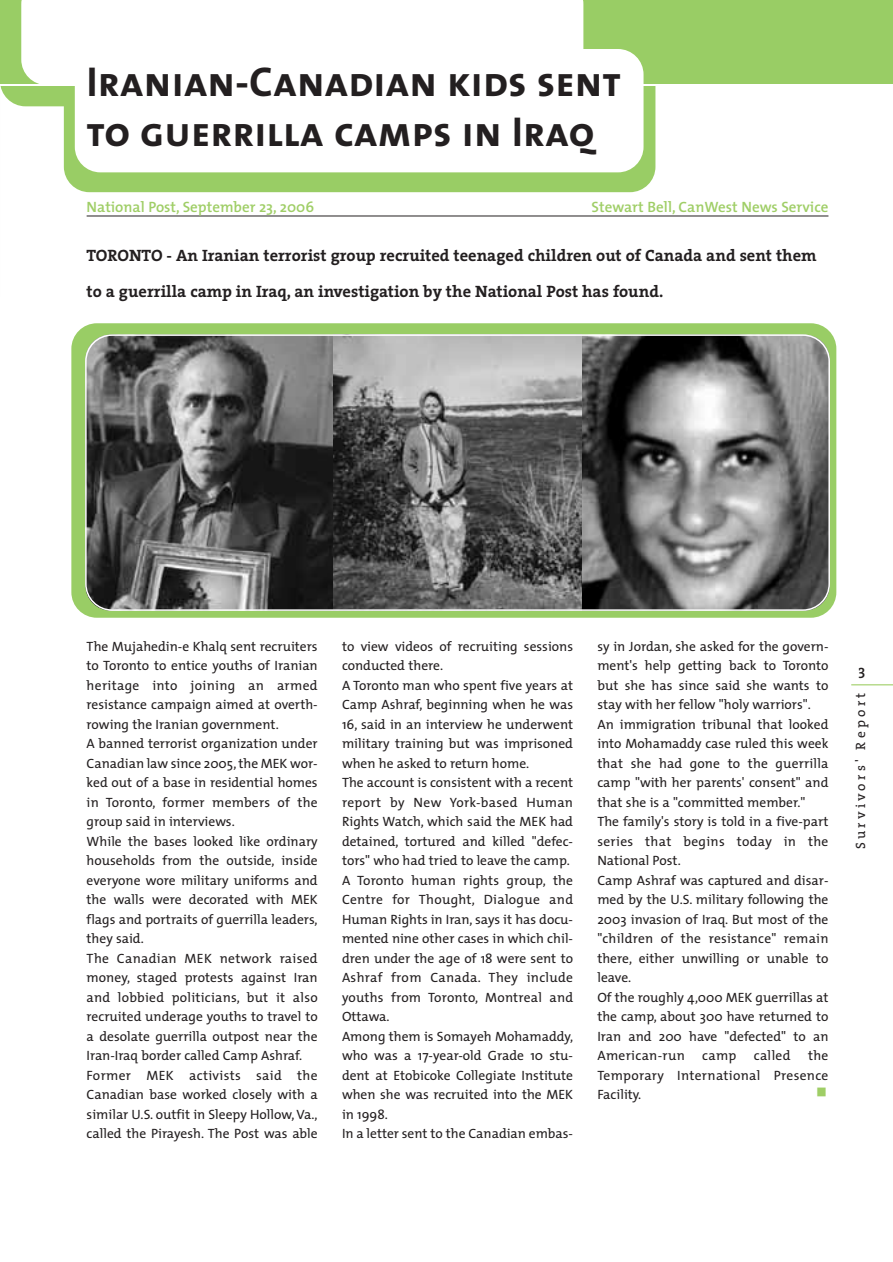
<style>
.page{position:relative;width:893px;height:1262px;background:#fff}
.page>*{position:absolute;margin:0;border:0;box-sizing:border-box;transform-origin:0 0}
.t1{font:42px/49.5px "The Mix Bold Caps";color:#231f20}
.t2{font:700 16.5px/36px "The Serif";color:#231f20}
.t3{font:600 15px "The Mix";color:#9fce66}
.t4{font:15px "The Serif Semi Bold Caps";color:#231f20}
.t5{font:13.5px/19.5px "The Mix";color:#231f20}
.t6{font:13.5px "The Serif";letter-spacing:.245em;color:#231f20}
</style>
<div class="page">
<div style="left:71px;top:323px;width:765px;height:294px;background:#99cd65;border-radius:26px"></div>
<div style="left:0;top:0;width:892px;height:85px;background:#99cd65"></div>
<div style="left:0;top:13px;width:585px;height:93px;background:#99cd65;border-radius:26px"></div>
<div style="left:64px;top:13px;width:591px;height:179px;background:#99cd65;border-radius:26px"></div>
<div style="left:21px;top:0;width:562px;height:84px;background:#fff"></div>
<div style="left:75px;top:49px;width:568px;height:123px;background:#fff;border-radius:26px"></div>
<hr style="left:850px;top:684px;width:42px;height:1px;background:#9fce66">
<hr style="left:0;top:84px;width:892px;height:2px;background:#fff">
<hr style="left:87px;top:216px;width:741px;height:1px;background:#231f20">
<svg style="left:85px;top:334px;width:744px;height:277px;background:#6a6b6a"></svg>
<h1 class="t1" style="left:87px;top:57px;width:535px">Iranian-Canadian kids sent to guerrilla camps in Iraq</h1>
<p class="t3" style="left:87px;top:201px;width:229px">National Post, September 23, 2006</p>
<p class="t3" style="left:591px;top:201px;width:238px">Stewart Bell, CanWest News Service</p>
<p class="t2" style="left:87px;top:239px;width:731px">TORONTO - An Iranian terrorist group recruited teenaged children out of Canada and sent them to a guerrilla camp in Iraq, an investigation by the National Post has found.</p>
<p class="t5" style="left:87px;top:638px;width:232px">The Mujahedin-e Khalq sent recruiters to Toronto to entice youths of Iranian heritage into joining an armed resistance campaign aimed at overth&shy;rowing the Iranian government.<br>A banned terrorist organization under Canadian law since 2005, the MEK wor&shy;ked out of a base in residential homes in Toronto, former members of the group said in interviews.<br>While the bases looked like ordinary households from the outside, inside everyone wore military uniforms and the walls were decorated with MEK flags and portraits of guerrilla leaders, they said.<br>The Canadian MEK network raised money, staged protests against Iran and lobbied politicians, but it also recruited underage youths to travel to a desolate guerrilla outpost near the Iran-Iraq border called Camp Ashraf.<br>Former MEK activists said the Canadian base worked closely with a similar U.S. outfit in Sleepy Hollow, Va., called the Pirayesh. The Post was able</p>
<p class="t5" style="left:342px;top:638px;width:232px">to view videos of recruiting sessions conducted there.<br>A Toronto man who spent five years at<br>Camp Ashraf, beginning when he was<br>16, said in an interview he underwent military training but was imprisoned when he asked to return home.<br>The account is consistent with a recent report by New York-based Human<br>Rights Watch, which said the MEK had detained, tortured and killed "defec&shy;tors" who had tried to leave the camp.<br>A Toronto human rights group, the<br>Centre for Thought, Dialogue and<br>Human Rights in Iran, says it has docu&shy;mented nine other cases in which chil&shy;dren under the age of 18 were sent to<br>Ashraf from Canada. They include youths from Toronto, Montreal and<br>Ottawa.<br>Among them is Somayeh Mohamaddy, who was a 17-year-old Grade 10 stu&shy;dent at Etobicoke Collegiate Institute when she was recruited into the MEK in 1998.<br>In a letter sent to the Canadian embas-</p>
<p class="t5" style="left:597px;top:638px;width:232px">sy in Jordan, she asked for the govern&shy;ment's help getting back to Toronto but she has since said she wants to stay with her fellow "holy warriors".<br>An immigration tribunal that looked into Mohamaddy case ruled this week that she had gone to the guerrilla camp "with her parents' consent" and that she is a "committed member."<br>The family's story is told in a five-part series that begins today in the<br>National Post.<br>Camp Ashraf was captured and disar&shy;med by the U.S. military following the<br>2003 invasion of Iraq. But most of the "children of the resistance" remain there, either unwilling or unable to leave.<br>Of the roughly 4,000 MEK guerrillas at the camp, about 300 have returned to<br>Iran and 200 have "defected" to an<br>American-run</p>
<p class="t5" style="left:597px;top:1047px;width:232px;text-align:justify;text-indent:210px">the Temporary International Presence Facility.</p>
<p class="t5" style="left:702px;top:1047px;width:36px">camp</p>
<p class="t5" style="left:753px;top:1047px;width:38px">called</p>
<p class="t4" style="left:857px;top:664px;width:9px">3</p>
<p class="t6" style="left:855px;top:849px;width:158px;rotate:-90deg">Survivors' Report</p>
</div>
